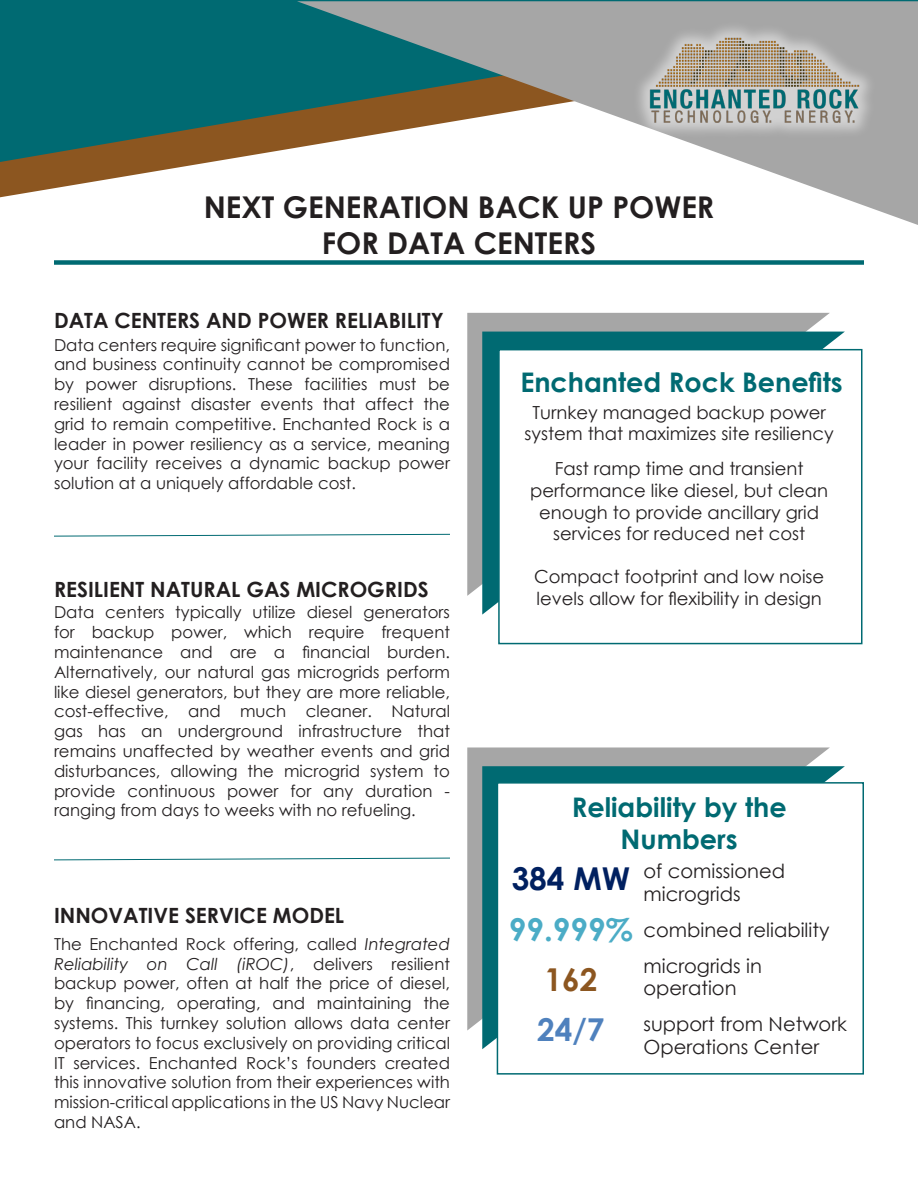
<style>
.page{position:relative;width:918px;height:1188px;background:#fff}
.page>*{position:absolute;margin:0;border:0;box-sizing:border-box;transform-origin:0 0}
.t1{font:700 31.5px "Century Gothic";color:#4bacc6}
.t2{font:700 31.5px "Century Gothic";color:#002060}
.t3{font:700 31.5px "Century Gothic";color:#4f81bd}
.t4{font:700 31.5px "Century Gothic";color:#8c5620}
.t5{font:700 30px "Century Gothic";color:#231f20}
.t6{font:700 27px/32.4px "Century Gothic";color:#006a72;text-align:center}
.t7{font:700 21px "Century Gothic";color:#231f20}
.t8{font:19.5px/22.5px "Century Gothic";color:#231f20}
.t9{font:18px/21.6px "Century Gothic";color:#231f20;text-align:center}
.t10{font:16.5px/19.8px "Century Gothic";color:#231f20;text-align:justify}
.s1{font-style:italic}
</style>
<div class="page">
<svg style="left:0;top:162px;width:211px;height:35px"></svg>
<svg style="left:0;top:0;width:918px;height:162px;background:#176968"></svg>
<svg style="left:297px;top:1px;width:621px;height:224px"></svg>
<div style="left:632px;top:20px;width:244px;height:119px;background:#fff;opacity:.5"></div>
<img style="left:643px;top:34px;width:223px;height:92px">
<svg style="left:467px;top:313px;width:363px;height:283px;background:#a6a8a8"></svg>
<div style="left:482px;top:332px;width:363px;height:283px;background:#006a72"></div>
<div style="left:498px;top:349px;width:364px;height:295px;background:#fff;border:2px solid #006a72"></div>
<svg style="left:467px;top:747px;width:363px;height:284px;background:#aaa"></svg>
<svg style="left:482px;top:766px;width:363px;height:283px;background:#086e76"></svg>
<div style="left:497px;top:782px;width:367px;height:293px;background:#fff;border:2px solid #006a72"></div>
<div style="left:54px;top:260px;width:810px;height:5px;background:#006a72"></div>
<svg style="left:54px;top:534px;width:396px;height:3px"></svg>
<svg style="left:54px;top:857px;width:396px;height:4px"></svg>
<p class="t5" style="left:204px;top:184px;width:512px">NEXT GENERATION BACK UP POWER</p>
<p class="t5" style="left:322px;top:220px;width:276px">FOR DATA CENTERS</p>
<p class="t7" style="left:54px;top:305px;width:391px">DATA CENTERS AND POWER RELIABILITY</p>
<p class="t10" style="left:54px;top:334px;width:398px">Data centers require significant power to function, and business continuity cannot be compromised by power disruptions. These facilities must be resilient against disaster events that affect the grid to remain competitive. Enchanted Rock is a leader in power resiliency as a service, meaning your facility receives a dynamic backup power solution at a uniquely affordable cost.</p>
<p class="t7" style="left:54px;top:573px;width:376px">RESILIENT NATURAL GAS MICROGRIDS</p>
<p class="t10" style="left:54px;top:602px;width:398px">Data centers typically utilize diesel generators for backup power, which require frequent maintenance and are a financial burden.<br>Alternatively, our natural gas microgrids perform like diesel generators, but they are more reliable, cost-effective, and much cleaner. Natural gas has an underground infrastructure that remains unaffected by weather events and grid disturbances, allowing the microgrid system to provide continuous power for any duration - ranging from days to weeks with no refueling.</p>
<p class="t7" style="left:54px;top:900px;width:292px">INNOVATIVE SERVICE MODEL</p>
<p class="t10" style="left:54px;top:934px;width:398px">The Enchanted Rock offering, called <span class="s1">Integrated Reliability on Call (iROC)</span>, delivers resilient backup power, often at half the price of diesel, by financing, operating, and maintaining the systems. This turnkey solution allows data center operators to focus exclusively on providing critical IT services. Enchanted Rock’s founders created this innovative solution from their experiences with mission-critical applications in the US Navy Nuclear and NASA.</p>
<p class="t6" style="left:520px;top:365px;width:324px">Enchanted Rock Benefits</p>
<p class="t9" style="left:525px;top:401px;width:311px">Turnkey managed backup power system that maximizes site resiliency</p>
<p class="t9" style="left:530px;top:458px;width:300px">Fast ramp time and transient performance like diesel, but clean enough to provide ancillary grid services for reduced net cost</p>
<p class="t9" style="left:534px;top:566px;width:292px;text-align:left">Compact footprint and low noise levels allow for flexibility in design</p>
<p class="t6" style="left:572px;top:790px;width:216px">Reliability by the<br>Numbers</p>
<p class="t8" style="left:644px;top:860px;width:143px">of comissioned microgrids</p>
<p class="t8" style="left:644px;top:918px;width:187px">combined reliability</p>
<p class="t8" style="left:644px;top:954px;width:120px">microgrids in operation</p>
<p class="t8" style="left:644px;top:1013px;width:205px">support from Network<br>Operations Center</p>
<p class="t2" style="left:512px;top:855px;width:120px">384 MW</p>
<p class="t1" style="left:509px;top:905px;width:126px">99.999%</p>
<p class="t4" style="left:544px;top:956px;width:54px">162</p>
<p class="t3" style="left:537px;top:1006px;width:69px">24/7</p>
</div>
